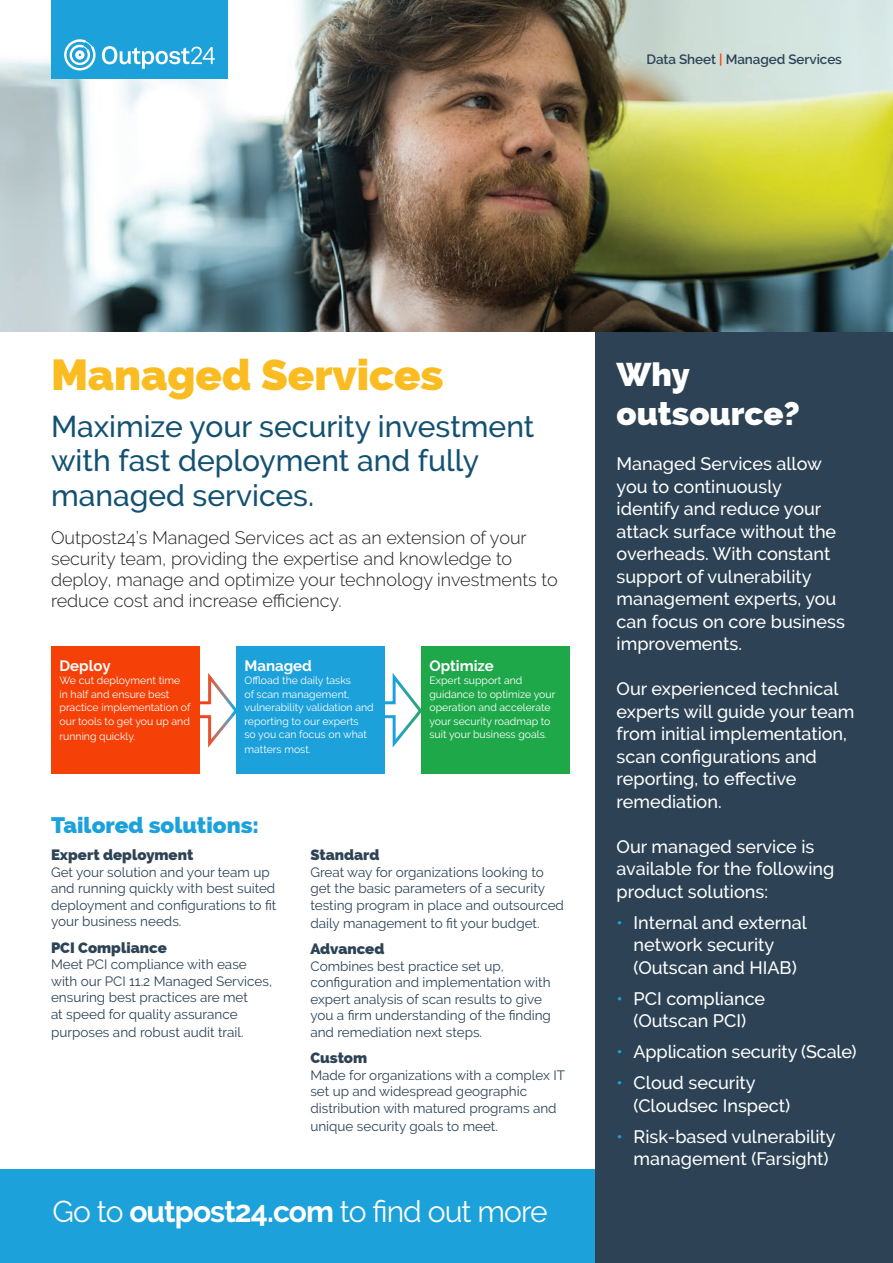
<style>
.page{position:relative;width:893px;height:1263px;background:#fff}
.page>*{position:absolute;margin:0;border:0;box-sizing:border-box;transform-origin:0 0}
.t1{font:800 43.5px "Raleway";color:#fabc21}
.t2{font:800 33px/39.6px "Raleway";color:#fff}
.t3{font:500 30px/34.5px "Raleway";color:#135173}
.t4{font:30px "Raleway";letter-spacing:-.03em;color:#fff}
.t5{font:800 22.5px "Raleway";color:#1ca1db}
.t6{font:500 18px/22.5px "Raleway";color:#fff}
.t7{font:300 18px/21px "Raleway";color:#231f20}
.t8{font:800 15px "Raleway";color:#2d4355}
.t9{font:700 15px "Raleway";color:#fff}
.t10{font:13.5px/16.5px "Raleway";color:#2d4355}
.t11{font:600 13.5px "Raleway";letter-spacing:-.005em;color:#2d4355}
.t12{font:10.5px/13.5px "Raleway";color:#fff}
.s1{color:#f54108}
.s2{font-weight:700}
.s3{color:#1ca1db}
</style>
<div class="page">
<div style="left:0;top:1169px;width:595px;height:94px;background:#1ca1db"></div>
<div style="left:595px;top:332px;width:298px;height:931px;background:#2d4355"></div>
<svg style="left:200px;top:673px;width:36px;height:74px"></svg>
<svg style="left:385px;top:673px;width:36px;height:74px"></svg>
<img style="left:0;top:0;width:893px;height:332px">
<div style="left:51px;top:646px;width:149px;height:128px;background:#f54108"></div>
<div style="left:236px;top:646px;width:149px;height:128px;background:#1ca1db"></div>
<div style="left:421px;top:646px;width:149px;height:128px;background:#1fa84a"></div>
<div style="left:51px;top:0;width:176px;height:78px;background:#1ca1db"></div>
<svg style="left:102px;top:46px;width:113px;height:23px"></svg>
<svg style="left:64px;top:39px;width:32px;height:31px"></svg>
<p class="t11" style="left:646px;top:51px;width:197px">Data Sheet <span class="s1">|</span> Managed Services</p>
<h1 class="t1" style="left:51px;top:349px;width:394px">Managed Services</h1>
<h3 class="t3" style="left:51px;top:409px;width:485px">Maximize your security investment with fast deployment and fully managed services.</h3>
<h3 class="t7" style="left:51px;top:527px;width:508px">Outpost24’s Managed Services act as an extension of your security team, providing the expertise and knowledge to deploy, manage and optimize your technology investments to reduce cost and increase efficiency.</h3>
<p class="t9" style="left:60px;top:657px;width:53px">Deploy</p>
<p class="t12" style="left:60px;top:674px;width:132px">We cut deployment time in half and ensure best practice implementation of our tools to get you up and</p>
<p class="t12" style="left:60px;top:729px;width:77px">running quickly.</p>
<p class="t9" style="left:244px;top:657px;width:69px">Managed</p>
<p class="t12" style="left:244px;top:674px;width:131px">Offload the daily tasks<br>of scan management, vulnerability validation and reporting to our experts<br>so you can focus on what</p>
<p class="t12" style="left:244px;top:743px;width:68px">matters most.</p>
<h3 class="t5" style="left:51px;top:812px;width:209px">Tailored solutions:</h3>
<p class="t9" style="left:429px;top:657px;width:66px">Optimize</p>
<p class="t12" style="left:429px;top:674px;width:127px">Expert support and guidance to optimize your operation and accelerate your security roadmap to suit your business goals.</p>
<p class="t8" style="left:51px;top:846px;width:144px">Expert deployment</p>
<p class="t10" style="left:51px;top:864px;width:227px">Get your solution and your team up and running quickly with best suited deployment and configurations to fit your business needs.</p>
<p class="t8" style="left:51px;top:939px;width:117px">PCI Compliance</p>
<p class="t10" style="left:51px;top:956px;width:223px">Meet PCI compliance with ease with our PCI 11.2 Managed Services, ensuring best practices are met<br>at speed for quality assurance</p>
<p class="t10" style="left:51px;top:1024px;width:194px">purposes and robust audit trail.</p>
<p class="t8" style="left:310px;top:846px;width:71px">Standard</p>
<p class="t10" style="left:310px;top:864px;width:255px">Great way for organizations looking to get the basic parameters of a security testing program in place and outsourced</p>
<p class="t10" style="left:310px;top:915px;width:231px">daily management to fit your budget.</p>
<p class="t8" style="left:310px;top:940px;width:76px">Advanced</p>
<p class="t10" style="left:310px;top:958px;width:242px">Combines best practice set up, configuration and implementation with expert analysis of scan results to give you a firm understanding of the finding and remediation next steps.</p>
<p class="t8" style="left:310px;top:1049px;width:58px">Custom</p>
<p class="t10" style="left:310px;top:1067px;width:256px">Made for organizations with a complex IT set up and widespread geographic distribution with matured programs and</p>
<p class="t10" style="left:310px;top:1118px;width:189px">unique security goals to meet.</p>
<h3 class="t4" style="left:53px;top:1194px;width:496px">Go to <span class="s2">outpost24.com</span> to find out more</h3>
<h2 class="t2" style="left:617px;top:354px;width:185px">Why outsource?</h2>
<h3 class="t6" style="left:617px;top:453px;width:230px">Managed Services allow you to continuously identify and reduce your attack surface without the overheads. With constant support of vulnerability management experts, you can focus on core business improvements.</h3>
<h3 class="t6" style="left:617px;top:678px;width:239px">Our experienced technical experts will guide your team from initial implementation, scan configurations and reporting, to effective remediation.</h3>
<h3 class="t6" style="left:617px;top:835px;width:219px">Our managed service is available for the following product solutions:</h3>
<h3 class="t6" style="left:634px;top:911px;width:175px;text-indent:-17px"><span class="s3">•</span> Internal and external network security (Outscan and HIAB)</h3>
<h3 class="t6" style="left:617px;top:987px;width:150px;text-align:center"><span class="s3">•</span> PCI compliance (Outscan PCI)</h3>
<h3 class="t6" style="left:617px;top:1041px;width:242px"><span class="s3">•</span> Application security (Scale)</h3>
<h3 class="t6" style="left:634px;top:1072px;width:158px;text-indent:-17px"><span class="s3">•</span> Cloud security (Cloudsec Inspect)</h3>
<h3 class="t6" style="left:617px;top:1125px;width:221px;text-align:center"><span class="s3">•</span> Risk-based vulnerability management (Farsight)</h3>
</div>
